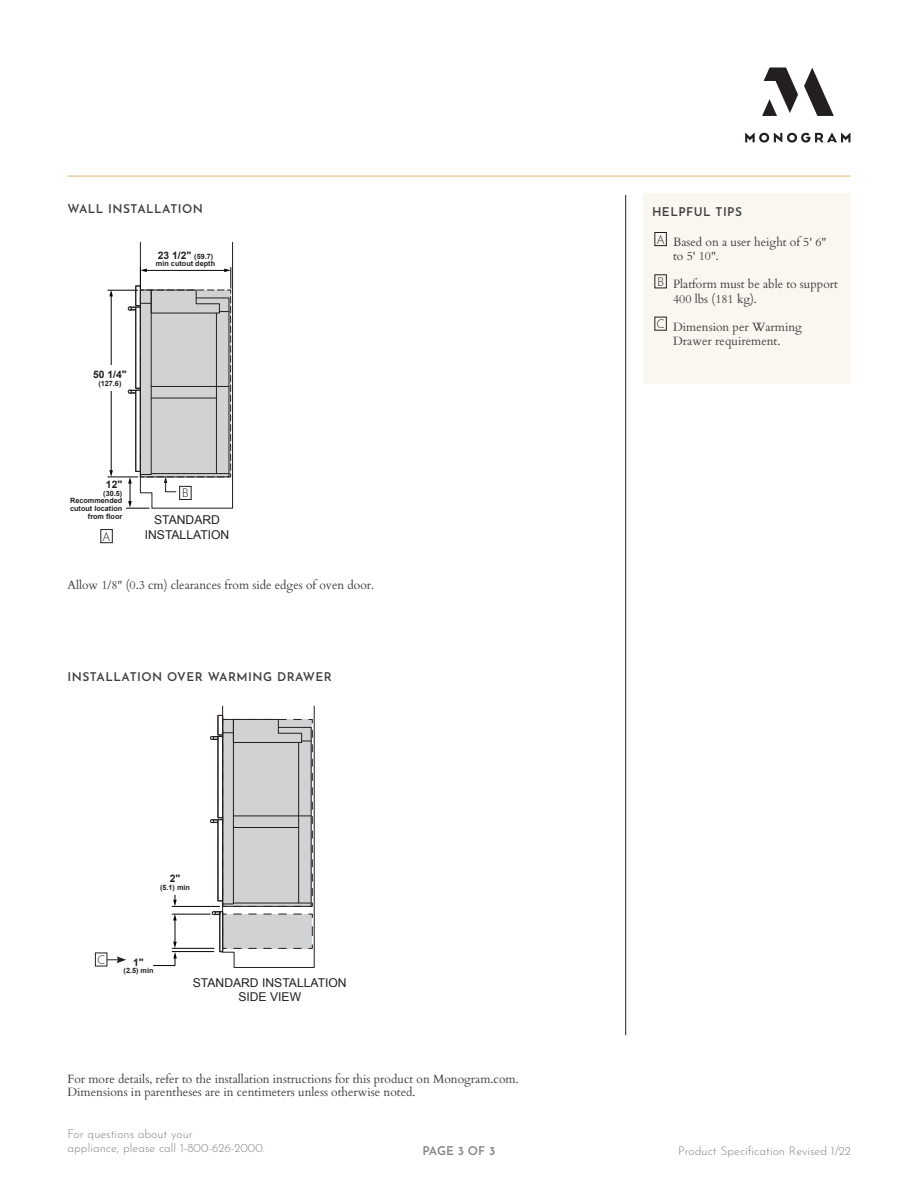
<style>
.page{position:relative;width:918px;height:1188px;background:#fff}
.page>*{position:absolute;margin:0;border:0;box-sizing:border-box;transform-origin:0 0}
.t1{font:12.15px/14.4px "Arial";color:#231f20;text-align:center}
.FOOT_NOTE{font:12px "Cardo";color:#3e3e3f}
.BODY_COPY{font:12px/14.4px "Cardo";color:#3e3e3f}
.Created_Revised{font:300 12px/14.4px "Josefin Sans";color:#808285}
.NOTES_HEADER{font:600 12px "Josefin Sans";letter-spacing:.04em;color:#3e3e3f}
.Created_Revised-2{font:600 12px "Josefin Sans";letter-spacing:-.015em;color:#808285}
.t2{font:300 12px "Josefin Sans";color:#231f20}
.t3{font:700 10.35px "Arial";color:#231f20}
.t4{font:700 7.35px/7.9px "Arial";color:#231f20;text-align:right}
.s1{font-size:7.35px}
</style>
<div class="page">
<div style="left:643px;top:193px;width:207px;height:190px;background:#f9f7ef"></div>
<hr style="left:625px;top:195px;width:1px;height:840px;background:#231f20">
<svg style="left:745px;top:68px;width:105px;height:75px"></svg>
<hr style="left:68px;top:176px;width:782px;height:1px;background:#dcbf7e">
<svg style="left:210px;top:706px;width:105px;height:262px"></svg>
<svg style="left:173px;top:895px;width:4px;height:11px"></svg>
<svg style="left:153px;top:914px;width:24px;height:52px"></svg>
<hr style="left:172px;top:914px;width:38px;height:1px;background:#040503">
<hr style="left:172px;top:906px;width:48px;height:1px;background:#040503">
<hr style="left:172px;top:951px;width:42px;height:1px;background:#040503">
<hr style="left:172px;top:948px;width:42px;height:1px;background:#040503">
<hr style="left:111px;top:295px;width:1px;height:176px;background:#040503">
<svg style="left:109px;top:470px;width:4px;height:7px"></svg>
<svg style="left:109px;top:291px;width:4px;height:5px"></svg>
<hr style="left:108px;top:290px;width:30px;height:1px;background:#040503">
<hr style="left:108px;top:477px;width:30px;height:1px;background:#040503">
<svg style="left:126px;top:242px;width:107px;height:267px"></svg>
<div style="left:100px;top:365px;width:20px;height:25px;background:#fff"></div>
<div style="left:654px;top:232px;width:13px;height:14px;border:1px solid #231f20"></div>
<div style="left:654px;top:274px;width:13px;height:14px;border:1px solid #231f20"></div>
<div style="left:654px;top:317px;width:13px;height:14px;border:1px solid #231f20"></div>
<div style="left:95px;top:953px;width:12px;height:13px;border:1px solid #231f20"></div>
<svg style="left:107px;top:956px;width:19px;height:7px"></svg>
<div style="left:100px;top:529px;width:13px;height:14px;border:1px solid #231f20"></div>
<div style="left:179px;top:486px;width:13px;height:14px;border:1px solid #231f20"></div>
<p class="NOTES_HEADER" style="left:68px;top:199px;width:137px">WALL INSTALLATION</p>
<p class="t3" style="left:158px;top:249px;width:57px">23 1/2" <span class="s1">(59.7)</span></p>
<p class="t4" style="left:156px;top:260px;width:61px">min cutout depth</p>
<p class="t3" style="left:93px;top:368px;width:35px">50 1/4"</p>
<p class="t4" style="left:98px;top:380px;width:25px">(127.6)</p>
<p class="t3" style="left:106px;top:477px;width:18px">12"</p>
<p class="t4" style="left:70px;top:489px;width:54px">(30.5)<br>Recommended cutout location from floor</p>
<p class="t2" style="left:102px;top:527px;width:10px">A</p>
<p class="t2" style="left:182px;top:484px;width:9px">B</p>
<p class="t1" style="left:145px;top:513px;width:86px">STANDARD<br>INSTALLATION</p>
<p class="FOOT_NOTE" style="left:68px;top:575px;width:308px">Allow 1/8" (0.3 cm) clearances from side edges of oven door.</p>
<p class="t4" style="left:128px;top:582px;width:36px">from floor</p>
<p class="t1" style="left:194px;top:582px;width:67px">STANDARD</p>
<p class="NOTES_HEADER" style="left:68px;top:666px;width:266px">INSTALLATION OVER WARMING DRAWER</p>
<p class="t3" style="left:170px;top:872px;width:12px">2"</p>
<p class="t4" style="left:160px;top:884px;width:31px">(5.1) min</p>
<p class="t2" style="left:97px;top:951px;width:10px">C</p>
<p class="t3" style="left:133px;top:955px;width:12px">1"</p>
<p class="t4" style="left:124px;top:967px;width:31px">(2.5) min</p>
<p class="t1" style="left:193px;top:975px;width:155px">STANDARD INSTALLATION<br>SIDE VIEW</p>
<p class="FOOT_NOTE" style="left:68px;top:1069px;width:453px">For more details, refer to the installation instructions for this product on Monogram.com.</p>
<p class="FOOT_NOTE" style="left:68px;top:1082px;width:350px">Dimensions in parentheses are in centimeters unless otherwise noted.</p>
<p class="Created_Revised" style="left:68px;top:1125px;width:199px">For questions about your<br>appliance, please call 1-800-626-2000.</p>
<p class="Created_Revised-2" style="left:423px;top:1140px;width:74px">PAGE 3 OF 3</p>
<p class="NOTES_HEADER" style="left:652px;top:201px;width:92px">HELPFUL TIPS</p>
<p class="t2" style="left:656px;top:230px;width:10px">A</p>
<p class="BODY_COPY" style="left:673px;top:234px;width:155px">Based on a user height of 5' 6" to 5' 10".</p>
<p class="t2" style="left:657px;top:272px;width:9px">B</p>
<p class="BODY_COPY" style="left:673px;top:276px;width:166px">Platform must be able to support<br>400 lbs (181 kg).</p>
<p class="t2" style="left:656px;top:315px;width:10px">C</p>
<p class="BODY_COPY" style="left:673px;top:319px;width:130px">Dimension per Warming<br>Drawer requirement.</p>
<p class="Created_Revised" style="left:678px;top:1142px;width:174px">Product Specification Revised 1/22</p>
</div>
